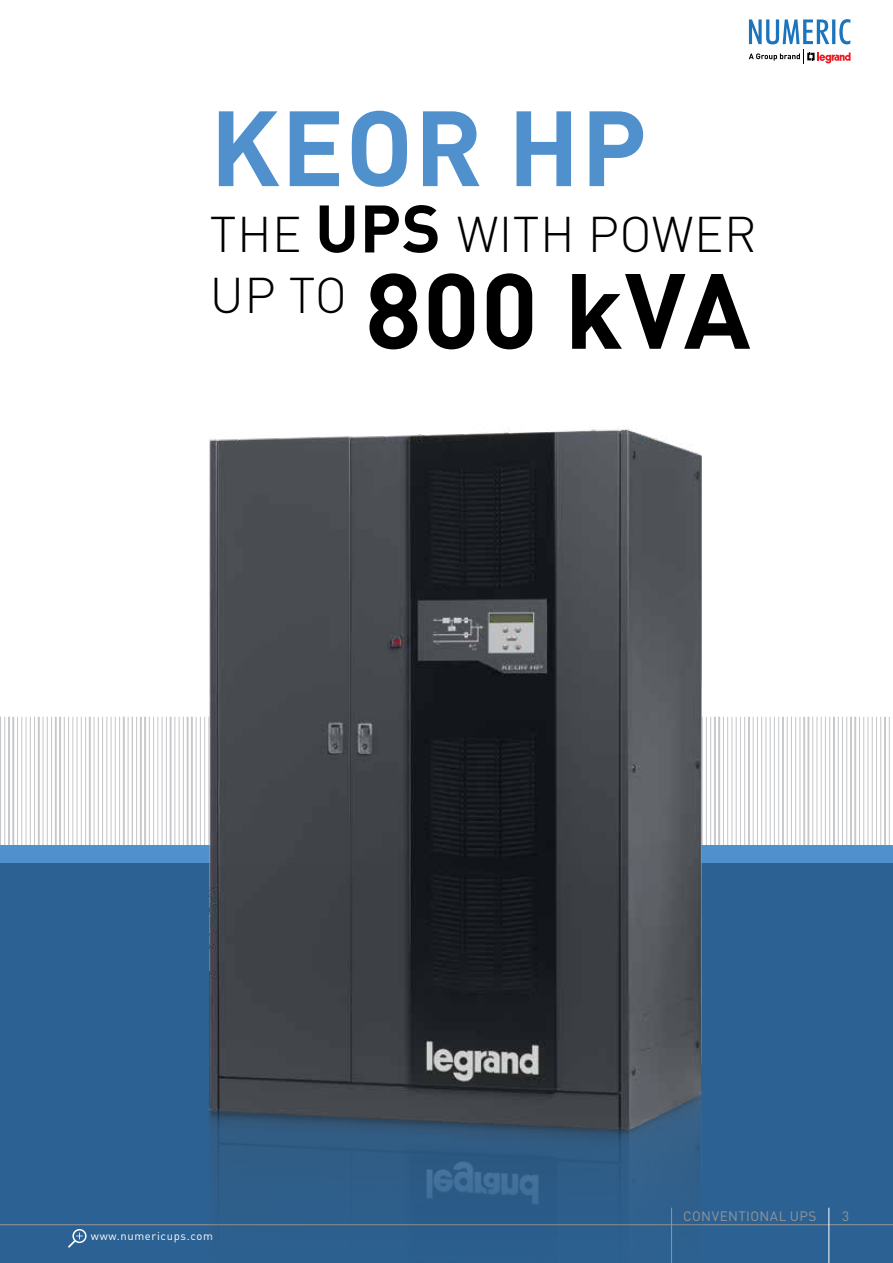
<style>
.page{position:relative;width:893px;height:1263px;background:#fff}
.page>*{position:absolute;margin:0;border:0;box-sizing:border-box;transform-origin:0 0}
.t1{font:700 105px "DIN Pro";letter-spacing:.01em;color:#000}
.t2{font:700 105px "DIN Pro";letter-spacing:.01em;color:#5091cd}
.t3{font:300 49.5px "DIN Pro";letter-spacing:.01em;color:#000}
.t4{font:13.5px "DIN Pro";letter-spacing:.035em;color:#939598}
.t5{font:11.25px "DIN Pro";letter-spacing:.06em;color:#fff}
.s1{font-weight:700;font-size:66px}
</style>
<div class="page">
<svg style="left:749px;top:19px;width:101px;height:45px"></svg>
<div style="left:0;top:859px;width:893px;height:404px;background:#2c6293"></div>
<hr style="left:115px;top:717px;width:1px;height:131px;background:#c7c8ca">
<hr style="left:111px;top:717px;width:1px;height:131px;background:#c7c8ca">
<hr style="left:106px;top:717px;width:1px;height:131px;background:#c7c8ca">
<hr style="left:102px;top:717px;width:1px;height:131px;background:#c7c8ca">
<hr style="left:98px;top:717px;width:1px;height:131px;background:#c7c8ca">
<hr style="left:94px;top:717px;width:1px;height:131px;background:#c7c8ca">
<hr style="left:89px;top:717px;width:2px;height:131px;background:#c7c8ca">
<hr style="left:85px;top:717px;width:1px;height:131px;background:#c7c8ca">
<hr style="left:81px;top:717px;width:1px;height:131px;background:#c7c8ca">
<hr style="left:77px;top:717px;width:1px;height:131px;background:#c7c8ca">
<hr style="left:73px;top:717px;width:1px;height:131px;background:#c7c8ca">
<hr style="left:68px;top:717px;width:1px;height:131px;background:#c7c8ca">
<hr style="left:64px;top:717px;width:1px;height:131px;background:#c7c8ca">
<hr style="left:59px;top:717px;width:2px;height:131px;background:#c7c8ca">
<hr style="left:55px;top:717px;width:2px;height:131px;background:#c7c8ca">
<hr style="left:51px;top:717px;width:1px;height:131px;background:#c7c8ca">
<hr style="left:47px;top:717px;width:1px;height:131px;background:#c7c8ca">
<hr style="left:43px;top:717px;width:1px;height:131px;background:#c7c8ca">
<hr style="left:38px;top:717px;width:2px;height:131px;background:#c7c8ca">
<hr style="left:34px;top:717px;width:1px;height:131px;background:#c7c8ca">
<hr style="left:30px;top:717px;width:1px;height:131px;background:#c7c8ca">
<hr style="left:26px;top:717px;width:1px;height:131px;background:#c7c8ca">
<hr style="left:22px;top:717px;width:1px;height:131px;background:#c7c8ca">
<hr style="left:17px;top:717px;width:1px;height:131px;background:#c7c8ca">
<hr style="left:12px;top:717px;width:2px;height:131px;background:#c7c8ca">
<hr style="left:8px;top:717px;width:2px;height:131px;background:#c7c8ca">
<hr style="left:4px;top:717px;width:1px;height:131px;background:#c7c8ca">
<hr style="left:0;top:717px;width:1px;height:131px;background:#c7c8ca">
<hr style="left:889px;top:717px;width:1px;height:131px;background:#c7c8ca">
<hr style="left:884px;top:717px;width:2px;height:131px;background:#c7c8ca">
<hr style="left:880px;top:717px;width:1px;height:131px;background:#c7c8ca">
<hr style="left:876px;top:717px;width:1px;height:131px;background:#c7c8ca">
<hr style="left:872px;top:717px;width:1px;height:131px;background:#c7c8ca">
<hr style="left:868px;top:717px;width:1px;height:131px;background:#c7c8ca">
<hr style="left:863px;top:717px;width:1px;height:131px;background:#c7c8ca">
<hr style="left:859px;top:717px;width:1px;height:131px;background:#c7c8ca">
<hr style="left:854px;top:717px;width:2px;height:131px;background:#c7c8ca">
<hr style="left:850px;top:717px;width:2px;height:131px;background:#c7c8ca">
<hr style="left:846px;top:717px;width:1px;height:131px;background:#c7c8ca">
<div style="left:0;top:845px;width:893px;height:18px;background:#5091cd"></div>
<hr style="left:828px;top:1224px;width:65px;height:1px;background:#939598">
<div style="left:72px;top:1229px;width:15px;height:14px;border:2px solid #fff;border-radius:50%"></div>
<svg style="left:68px;top:1232px;width:15px;height:16px"></svg>
<hr style="left:0;top:1224px;width:829px;height:1px;background:#939598">
<img style="left:116px;top:428px;width:730px;height:835px">
<hr style="left:671px;top:1208px;width:1px;height:55px;background:#939598">
<hr style="left:828px;top:1208px;width:1px;height:55px;background:#fff">
<h1 class="t2" style="left:210px;top:61px;width:438px">KEOR HP</h1>
<h2 class="t3" style="left:210px;top:201px;width:548px">THE <span class="s1">UPS</span> WITH POWER</h2>
<h1 class="t1" style="left:210px;top:223px;width:542px"><sup>UP</sup> <sup>TO</sup> 800 kVA</h1>
<p class="t5" style="left:91px;top:1228px;width:124px">www.numericups.com</p>
<p class="t4" style="left:683px;top:1207px;width:135px">CONVENTIONAL UPS</p>
<p class="t4" style="left:842px;top:1206px;width:9px">3</p>
</div>
